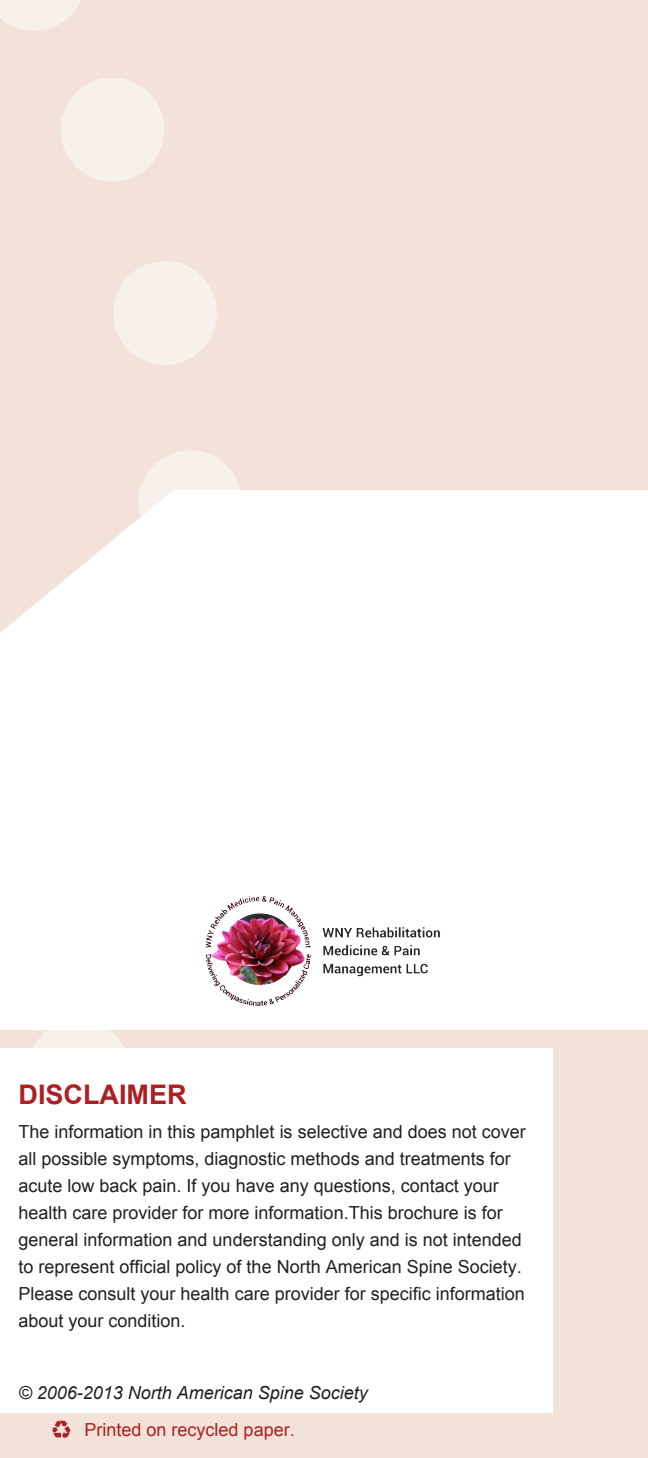
<style>
.page{position:relative;width:648px;height:1458px;background:#f3e2d9}
.page>*{position:absolute;margin:0;border:0;box-sizing:border-box;transform-origin:0 0}
.t1{font:700 27px "Arial";color:#ac1f22}
.t2{font:18px/27px "Arial";color:#231f20}
.t3{font:italic 18px "Arial";color:#231f20}
.t4{font:18px "Arial";color:#ac1f22}
</style>
<div class="page">
<div style="left:174px;top:490px;width:474px;height:540px;background:#fff"></div>
<div style="left:0;top:671px;width:184px;height:359px;background:#fff"></div>
<svg style="left:0;top:485px;width:172px;height:186px"></svg>
<hr style="left:172px;top:491px;width:3px;height:180px;background:#fff">
<svg style="left:59px;top:76px;width:106px;height:107px"></svg>
<svg style="left:112px;top:260px;width:106px;height:106px"></svg>
<svg style="left:137px;top:449px;width:106px;height:106px"></svg>
<svg style="left:117px;top:637px;width:55px;height:34px"></svg>
<svg style="left:26px;top:1030px;width:106px;height:18px"></svg>
<svg style="left:0;top:0;width:87px;height:32px"></svg>
<div style="left:0;top:1048px;width:553px;height:365px;background:#fff"></div>
<svg style="left:52px;top:1421px;width:18px;height:18px"></svg>
<img style="left:205px;top:896px;width:235px;height:110px">
<p class="t1" style="left:19px;top:1077px;width:169px">DISCLAIMER</p>
<p class="t2" style="left:19px;top:1118px;width:509px">The information in this pamphlet is selective and does not cover all possible symptoms, diagnostic methods and treatments for acute low back pain. If you have any questions, contact your health care provider for more information.This brochure is for general information and understanding only and is not intended to represent official policy of the North American Spine Society.<br>Please consult your health care provider for specific information about your condition.</p>
<p class="t3" style="left:19px;top:1381px;width:351px">© 2006-2013 North American Spine Society</p>
<p class="t4" style="left:85px;top:1418px;width:212px">Printed on recycled paper.</p>
</div>
